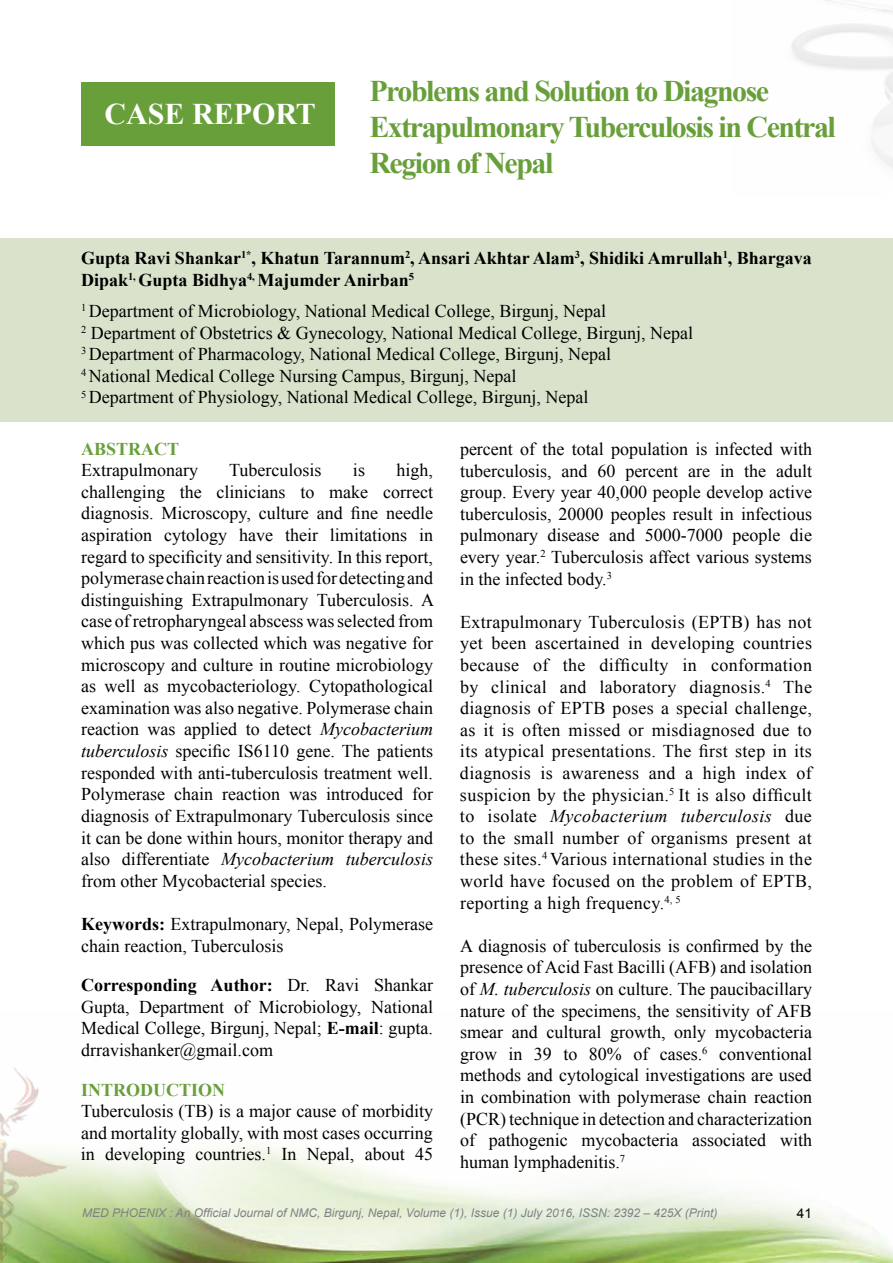
<style>
.page{position:relative;width:893px;height:1263px;background:#fff}
.page>*{position:absolute;margin:0;border:0;box-sizing:border-box;transform-origin:0 0}
.t1{font:700 30px/36px "Times New Roman";letter-spacing:-.05em;color:#689f3b}
.t2{font:700 30px "Times New Roman";color:#fff}
.t3{font:18px/21.6px "Times New Roman";color:#000;text-align:justify}
.t4{font:700 18px/21.6px "Times New Roman";color:#000}
.t5{font:700 18px "Times New Roman";color:#689f3b}
.t6{font:13.5px "Arial";color:#000}
.t7{font:italic 12px "Arial";color:#808285}
.s1{font-style:italic}
.s2{font-weight:700}
</style>
<div class="page">
<img style="left:100px;top:1145px;width:793px;height:118px">
<img style="left:0;top:1067px;width:100px;height:196px">
<div style="left:0;top:238px;width:893px;height:184px;background:#d9e2cb"></div>
<div style="left:81px;top:82px;width:254px;height:64px;background:#689f3b"></div>
<h1 class="t2" style="left:104px;top:93px;width:42px">Case</h1>
<h1 class="t2" style="left:192px;top:93px;width:21px">Rep</h1>
<h1 class="t2" style="left:252px;top:93px;width:55px">ort</h1>
<h1 class="t1" style="left:369px;top:73px;width:468px">Problems and Solution to Diagnose<br>Extrapulmonary Tuberculosis in Central<br>Region of Nepal</h1>
<p class="t4" style="left:81px;top:247px;width:732px">Gupta Ravi Shankar<sup>1*</sup>, Khatun Tarannum<sup>2</sup>, Ansari Akhtar Alam<sup>3</sup>, Shidiki Amrullah<sup>1</sup>, Bhargava<br>Dipak<sup>1,</sup> Gupta Bidhya<sup>4,</sup> Majumder Anirban<sup>5</sup></p>
<p class="t3" style="left:81px;top:300px;width:614px;text-align:left"><sup>1</sup> Department of Microbiology, National Medical College, Birgunj, Nepal<br><sup>2</sup> Department of Obstetrics &amp; Gynecology, National Medical College, Birgunj, Nepal <sup>3</sup> Department of Pharmacology, National Medical College, Birgunj, Nepal<br><sup>4</sup> National Medical College Nursing Campus, Birgunj, Nepal<br><sup>5</sup> Department of Physiology, National Medical College, Birgunj, Nepal</p>
<p class="t5" style="left:81px;top:436px;width:25px">Abst</p>
<p class="t5" style="left:128px;top:436px;width:27px">ract</p>
<p class="t3" style="left:81px;top:459px;width:118px">Extrapulmonary</p>
<p class="t3" style="left:229px;top:459px;width:94px">Tuberculosis</p>
<p class="t3" style="left:353px;top:459px;width:14px">is</p>
<p class="t3" style="left:81px;top:459px;width:354px;text-indent:315px">high, challenging the clinicians to make correct diagnosis. Microscopy, culture and fine needle aspiration cytology have their limitations in regard to specificity and sensitivity. In this report, polymerase chainreactionisusedfordetectingand distinguishing Extrapulmonary Tuberculosis. A case ofretropharyngeal abscess was selected from which pus was collected which was negative for microscopy and culture in routine microbiology as well as mycobacteriology. Cytopathological examination was also negative. Polymerase chain reaction was applied to detect <span class="s1">Mycobacterium tuberculosis</span> specific IS6110 gene. The patients responded with anti-tuberculosis treatment well.<br>Polymerase chain reaction was introduced for diagnosis of Extrapulmonary Tuberculosis since it can be done within hours, monitor therapy and also differentiate <span class="s1">Mycobacterium tuberculosis </span>from other Mycobacterial species.</p>
<p class="t3" style="left:81px;top:913px;width:353px"><span class="s2">Keywords:</span> Extrapulmonary, Nepal, Polymerase chain reaction, Tuberculosis</p>
<p class="t3" style="left:81px;top:974px;width:353px"><span class="s2">Corresponding Author:</span> Dr. Ravi Shankar Gupta, Department of Microbiology, National Medical College, Birgunj, Nepal; <span class="s2">E-mail</span>: gupta. drravishanker@gmail.com</p>
<p class="t5" style="left:81px;top:1077px;width:146px">INTRODUCTION</p>
<p class="t3" style="left:81px;top:1100px;width:354px">Tuberculosis (TB) is a major cause of morbidity and mortality globally, with most cases occurring in developing countries.<sup>1</sup> In Nepal, about 45</p>
<p class="t3" style="left:460px;top:438px;width:353px">percent of the total population is infected with tuberculosis, and 60 percent are in the adult group. Every year 40,000 people develop active tuberculosis, 20000 peoples result in infectious pulmonary disease and 5000-7000 people die every year.<sup>2</sup> Tuberculosis affect various systems in the infected body.<sup>3</sup></p>
<p class="t3" style="left:460px;top:611px;width:354px">Extrapulmonary Tuberculosis (EPTB) has not yet been ascertained in developing countries because of the difficulty in conformation by clinical and laboratory diagnosis.<sup>4</sup> The diagnosis of EPTB poses a special challenge, as it is often missed or misdiagnosed due to its atypical presentations. The first step in its diagnosis is awareness and a high index of suspicion by the physician.<sup>5</sup> It is also difficult to isolate <span class="s1">Mycobacterium tuberculosis</span> due to the small number of organisms present at these sites.<sup>4</sup> Various international studies in the world have focused on the problem of EPTB, reporting a high frequency.<sup>4,</sup> <sup>5</sup></p>
<p class="t3" style="left:460px;top:935px;width:354px">A diagnosis of tuberculosis is confirmed by the presence of Acid Fast Bacilli (AFB) and isolation of <span class="s1">M. tuberculosis</span> on culture. The paucibacillary nature of the specimens, the sensitivity of AFB smear and cultural growth, only mycobacteria grow in 39 to 80% of cases.<sup>6</sup> conventional methods and cytological investigations are used in combination with polymerase chain reaction (PCR) technique in detection and characterization of pathogenic mycobacteria associated with human lymphadenitis.<sup>7</sup></p>
<p class="t7" style="left:82px;top:1205px;width:637px">MED PHoenix : An Official Journal of NMC, Birgunj, Nepal, Volume (1), Issue (1) July 2016, ISSN: 2392 – 425X (Print)</p>
<p class="t6" style="left:797px;top:1205px;width:17px">41</p>
</div>
